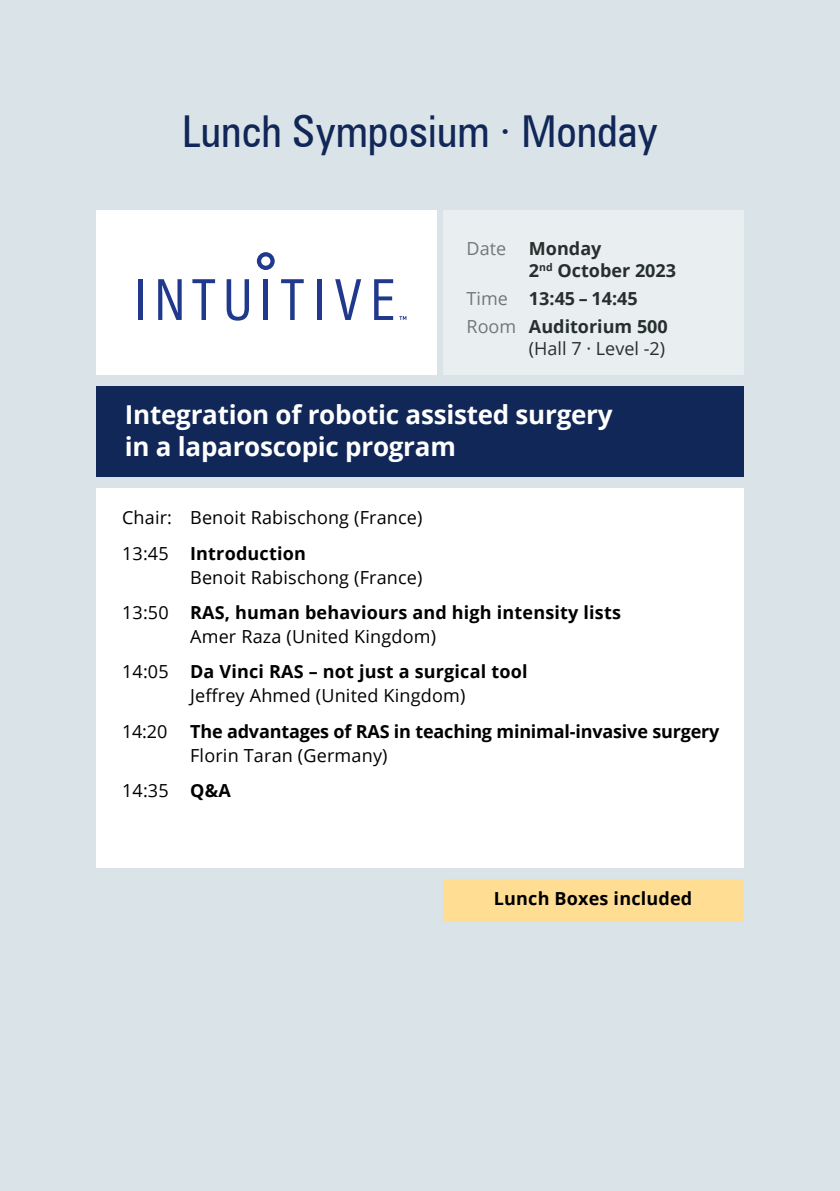
<style>
.page{position:relative;width:840px;height:1191px;background:#fff}
.page>*{position:absolute;margin:0;border:0;box-sizing:border-box;transform-origin:0 0}
.t1{font:condensed 44px "Zurich BT";color:#102757}
.t2{font:700 26px/32px "Open Sans";letter-spacing:-.01em;color:#fff}
.t3{font:700 18px/35.4px "Open Sans";letter-spacing:.01em;color:#000}
.t4{font:18px/35.4px "Open Sans";letter-spacing:.01em;color:#000}
.t5{font:700 18px/22px "Open Sans";color:#25302d}
.t6{font:700 18px "Open Sans";letter-spacing:-.01em;color:#000}
.t7{font:18px "Open Sans";color:#25302d}
.t8{font:18px "Open Sans";color:#727777}
.s1{font-weight:400;color:#727777}
.s2{font-weight:700}
.s3{font-weight:400}
</style>
<div class="page">
<div style="left:0;top:0;width:839px;height:1191px;background:#dae3e8"></div>
<div style="left:96px;top:488px;width:647px;height:379px;background:#fff"></div>
<div style="left:96px;top:210px;width:341px;height:164px;background:#fff"></div>
<div style="left:138px;top:279px;width:5px;height:41px;background:#20398c"></div>
<svg style="left:192px;top:279px;width:23px;height:41px"></svg>
<svg style="left:226px;top:279px;width:23px;height:42px"></svg>
<svg style="left:281px;top:279px;width:22px;height:41px"></svg>
<div style="left:317px;top:279px;width:5px;height:41px;background:#20398c"></div>
<svg style="left:335px;top:279px;width:26px;height:41px"></svg>
<svg style="left:374px;top:279px;width:19px;height:41px"></svg>
<div style="left:263px;top:279px;width:5px;height:41px;background:#20398c"></div>
<svg style="left:158px;top:279px;width:23px;height:41px"></svg>
<svg style="left:257px;top:252px;width:17px;height:18px"></svg>
<svg style="left:399px;top:316px;width:7px;height:4px"></svg>
<div style="left:442px;top:210px;width:301px;height:164px;background:#e9eef1"></div>
<div style="left:96px;top:386px;width:647px;height:90px;background:#102757"></div>
<div style="left:442px;top:879px;width:301px;height:42px;background:#ffdd93"></div>
<h1 class="t1" style="left:182px;top:104px;width:476px">Lunch Symposium · Monday</h1>
<p class="t8" style="left:466px;top:236px;width:41px">Date</p>
<p class="t5" style="left:528px;top:237px;width:149px">Monday<br>2<sup>nd</sup> October 2023</p>
<p class="t5" style="left:466px;top:284px;width:203px;line-height:27.6px"><span class="s1">Time</span> 13:45 – 14:45<br><span class="s1">Room</span> Auditorium 500</p>
<p class="t7" style="left:528px;top:336px;width:138px">(Hall 7 · Level -2)</p>
<h2 class="t2" style="left:125px;top:397px;width:489px">Integration of robotic assisted surgery in a laparoscopic program</h2>
<p class="t4" style="left:122px;top:499px;width:302px">Chair: Benoit Rabischong (France)<br>13:45 <span class="s2">Introduction</span></p>
<p class="t3" style="left:122px;top:559px;width:500px;text-indent:68px"><span class="s3">Benoit Rabischong (France)<br>13:50</span> RAS, human behaviours and high intensity lists</p>
<p class="t3" style="left:122px;top:618px;width:407px;text-indent:68px"><span class="s3">Amer Raza (United Kingdom)<br>14:05</span> Da Vinci RAS – not just a surgical tool</p>
<p class="t4" style="left:190px;top:677px;width:277px">Jeffrey Ahmed (United Kingdom)</p>
<p class="t4" style="left:122px;top:713px;width:47px">14:20</p>
<p class="t6" style="left:190px;top:718px;width:530px">The advantages of RAS in teaching minimal-invasive surgery</p>
<p class="t4" style="left:122px;top:737px;width:267px;text-indent:68px">Florin Taran (Germany)<br>14:35 <span class="s2">Q&amp;A</span></p>
<p class="t3" style="left:493px;top:880px;width:200px">Lunch Boxes included</p>
</div>
